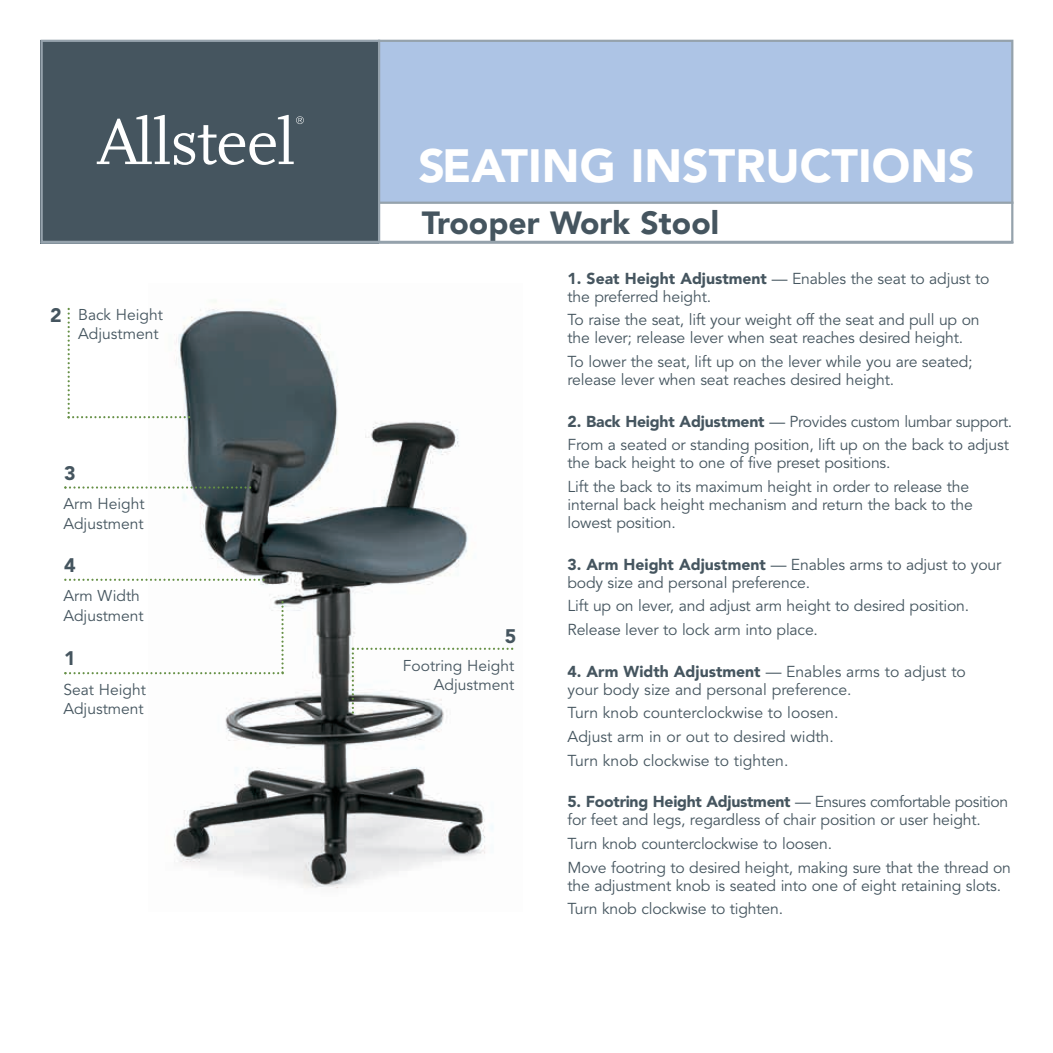
<style>
.page{position:relative;width:1053px;height:1053px;background:#fff}
.page>*{position:absolute;margin:0;border:0;box-sizing:border-box;transform-origin:0 0}
.t1{font:900 46.35px "Avenir";color:#fff}
.t2{font:900 31.72px "Avenir";color:#45555f}
.t3{font:900 19.57px "Avenir";color:#45555f}
.t4{font:15.75px/18px "Avenir";letter-spacing:-.01em;color:#45555f}
.t5{font:15.53px/19.3px "Avenir";color:#45555f}
.s1{font-weight:900}
</style>
<div class="page">
<div style="left:378px;top:40px;width:634px;height:163px;background:#adc4e5"></div>
<hr style="left:377px;top:202px;width:635px;height:2px;background:#95a2ac">
<div style="left:40px;top:40px;width:339px;height:203px;background:#45555f"></div>
<hr style="left:40px;top:242px;width:972px;height:2px;background:#95a2ac">
<hr style="left:378px;top:40px;width:2px;height:203px;background:#95a2ac">
<div style="left:40px;top:40px;width:972px;height:203px;border:2px solid #95a2ac"></div>
<img style="left:148px;top:300px;width:366px;height:589px">
<svg style="left:67px;top:308px;width:123px;height:110px"></svg>
<svg style="left:351px;top:648px;width:162px;height:66px"></svg>
<svg style="left:64px;top:486px;width:187px;height:3px"></svg>
<svg style="left:64px;top:579px;width:200px;height:2px"></svg>
<svg style="left:64px;top:601px;width:220px;height:73px"></svg>
<svg style="left:97px;top:115px;width:207px;height:50px"></svg>
<p class="t3" style="left:50px;top:307px;width:13px">2</p>
<p class="t5" style="left:78px;top:306px;width:86px">Back Height<br>Adjustment</p>
<p class="t3" style="left:64px;top:465px;width:13px">3</p>
<p class="t5" style="left:63px;top:495px;width:83px">Arm Height<br>Adjustment</p>
<p class="t3" style="left:64px;top:557px;width:13px">4</p>
<p class="t5" style="left:63px;top:588px;width:82px">Arm Width<br>Adjustment</p>
<p class="t3" style="left:64px;top:651px;width:13px">1</p>
<p class="t5" style="left:63px;top:681px;width:84px">Seat Height<br>Adjustment</p>
<h1 class="t1" style="left:418px;top:147px;width:557px">SEATING INSTRUCTIONS</h1>
<h2 class="t2" style="left:421px;top:210px;width:298px">Trooper Work Stool</h2>
<p class="t4" style="left:567px;top:271px;width:423px"><span class="s1">1. Seat Height Adjustment</span> — Enables the seat to adjust to the preferred height.</p>
<p class="t4" style="left:567px;top:312px;width:413px">To raise the seat, lift your weight off the seat and pull up on the lever; release lever when seat reaches desired height.</p>
<p class="t4" style="left:567px;top:354px;width:406px">To lower the seat, lift up on the lever while you are seated; release lever when seat reaches desired height.</p>
<p class="t4" style="left:567px;top:411px;width:446px;line-height:23.6px"><span class="s1">2. Back Height Adjustment</span> — Provides custom lumbar support.<br>From a seated or standing position, lift up on the back to adjust</p>
<p class="t4" style="left:567px;top:452px;width:403px;line-height:23.6px">the back height to one of five preset positions.<br>Lift the back to its maximum height in order to release the</p>
<p class="t4" style="left:567px;top:497px;width:406px">internal back height mechanism and return the back to the lowest position.</p>
<p class="t4" style="left:567px;top:557px;width:435px"><span class="s1">3. Arm Height Adjustment</span> — Enables arms to adjust to your body size and personal preference.</p>
<p class="t4" style="left:567px;top:595px;width:403px;line-height:23.6px">Lift up on lever, and adjust arm height to desired position.<br>Release lever to lock arm into place.</p>
<p class="t4" style="left:567px;top:664px;width:400px"><span class="s1">4. Arm Width Adjustment</span> — Enables arms to adjust to your body size and personal preference.</p>
<p class="t4" style="left:567px;top:702px;width:272px;line-height:23.6px">Turn knob counterclockwise to loosen.<br>Adjust arm in or out to desired width.<br>Turn knob clockwise to tighten.</p>
<p class="t4" style="left:567px;top:794px;width:442px"><span class="s1">5. Footring Height Adjustment</span> — Ensures comfortable position for feet and legs, regardless of chair position or user height.</p>
<p class="t4" style="left:567px;top:833px;width:445px;line-height:23.6px">Turn knob counterclockwise to loosen.<br>Move footring to desired height, making sure that the thread on</p>
<p class="t4" style="left:567px;top:875px;width:435px;line-height:23.6px">the adjustment knob is seated into one of eight retaining slots.<br>Turn knob clockwise to tighten.</p>
<p class="t3" style="left:504px;top:628px;width:13px">5</p>
<p class="t5" style="left:402px;top:657px;width:113px;text-align:right">Footring Height<br>Adjustment</p>
</div>
